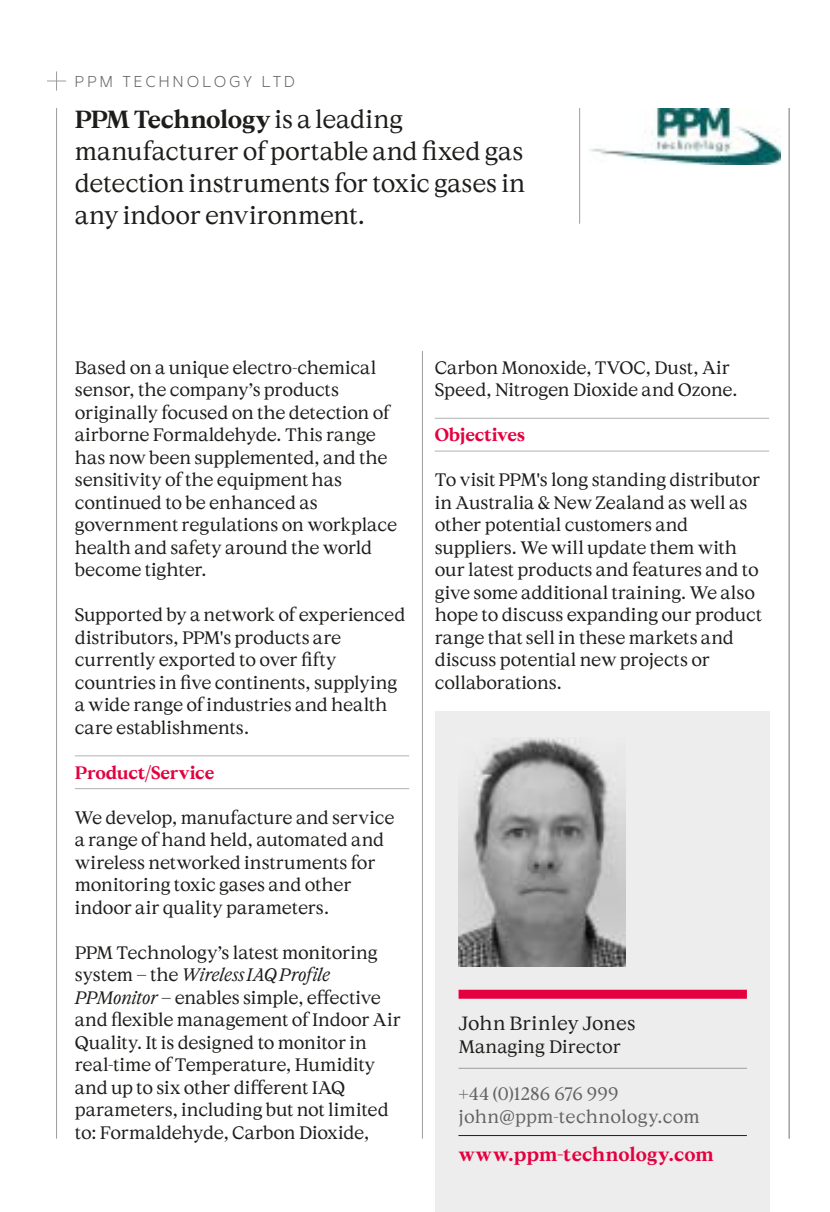
<style>
.page{position:relative;width:830px;height:1212px;background:#fff}
.page>*{position:absolute;margin:0;border:0;box-sizing:border-box;transform-origin:0 0}
.StandFirst_Serif_16_19pt{font:24.75px/31.9px "Wales Serif";letter-spacing:-.01em;color:#1d1d1b}
.URL{font:700 19.12px "Wales Serif";letter-spacing:.01em;color:#e4003f}
.StandFirst_Serif_16_19pt-2{font:19.12px "Wales Serif";color:#1d1d1b}
._02_Body{font:18px/22.5px "Wales Serif";letter-spacing:-.01em;color:#1d1d1b}
._02_Body-2{font:18px/22.9px "Wales Serif";letter-spacing:.01em;color:#646363}
._01_Red_Title_Line{font:700 18px "Wales Serif";letter-spacing:-.01em;color:#e4003f}
.Job_Title{font:18px "Wales Serif";color:#1d1d1b}
.t1{font:300 15.75px "Wales Sans Headline";letter-spacing:.215em;color:#646363}
.s1{font-weight:700}
.s2{font-style:italic}
</style>
<div class="page">
<hr style="left:75px;top:755px;width:334px;height:1px;background:#b3b2b2">
<hr style="left:75px;top:788px;width:334px;height:1px;background:#b3b2b2">
<hr style="left:434px;top:418px;width:334px;height:1px;background:#b3b2b2">
<hr style="left:434px;top:451px;width:334px;height:1px;background:#b3b2b2">
<div style="left:435px;top:711px;width:334px;height:501px;background:#ededed"></div>
<div style="left:458px;top:990px;width:288px;height:9px;background:#e4003f"></div>
<img style="left:458px;top:738px;width:167px;height:229px">
<hr style="left:458px;top:1068px;width:288px;height:1px;background:#9d9d9c">
<hr style="left:458px;top:1135px;width:288px;height:1px;background:#1d1d1b">
<hr style="left:422px;top:351px;width:1px;height:788px;background:#9d9d9c">
<hr style="left:56px;top:108px;width:1px;height:1031px;background:#9d9d9c">
<svg style="left:47px;top:71px;width:19px;height:20px"></svg>
<hr style="left:579px;top:108px;width:1px;height:116px;background:#9d9d9c">
<hr style="left:788px;top:108px;width:1px;height:1031px;background:#9d9d9c">
<img style="left:590px;top:108px;width:190px;height:56px">
<p class="t1" style="left:75px;top:71px;width:221px">PPM TECHNOLOGY LTD</p>
<p class="StandFirst_Serif_16_19pt" style="left:75px;top:103px;width:452px"><span class="s1">PPM Technology</span> is a leading manufacturer of portable and fixed gas detection instruments for toxic gases in any indoor environment.</p>
<p class="_02_Body" style="left:75px;top:356px;width:324px">Based on a unique electro-chemical sensor, the company’s products originally focused on the detection of airborne Formaldehyde. This range has now been supplemented, and the sensitivity of the equipment has continued to be enhanced as government regulations on workplace health and safety around the world become tighter.</p>
<p class="_02_Body" style="left:75px;top:603px;width:332px">Supported by a network of experienced distributors, PPM's products are currently exported to over fifty countries in five continents, supplying a wide range of industries and health care establishments.</p>
<p class="_01_Red_Title_Line" style="left:75px;top:761px;width:141px">Product/Service</p>
<p class="_02_Body" style="left:75px;top:806px;width:321px">We develop, manufacture and service a range of hand held, automated and wireless networked instruments for monitoring toxic gases and other indoor air quality parameters.</p>
<p class="_02_Body" style="left:75px;top:941px;width:327px">PPM Technology’s latest monitoring system – the <span class="s2">Wireless IAQ Profile PPMonitor</span> – enables simple, effective and flexible management of Indoor Air Quality. It is designed to monitor in real-time of Temperature, Humidity and up to six other different IAQ parameters, including but not limited to: Formaldehyde, Carbon Dioxide,</p>
<p class="_02_Body" style="left:434px;top:356px;width:304px">Carbon Monoxide, TVOC, Dust, Air<br>Speed, Nitrogen Dioxide and Ozone.</p>
<p class="_01_Red_Title_Line" style="left:434px;top:424px;width:92px">Objectives</p>
<p class="_02_Body" style="left:434px;top:468px;width:328px">To visit PPM's long standing distributor in Australia &amp; New Zealand as well as other potential customers and suppliers. We will update them with our latest products and features and to give some additional training. We also hope to discuss expanding our product range that sell in these markets and discuss potential new projects or collaborations.</p>
<p class="StandFirst_Serif_16_19pt-2" style="left:458px;top:1011px;width:179px">John Brinley Jones</p>
<p class="Job_Title" style="left:458px;top:1035px;width:164px">Managing Director</p>
<p class="_02_Body-2" style="left:458px;top:1081px;width:243px">+44 (0)1286 676 999 john@ppm-technology.com</p>
<p class="URL" style="left:458px;top:1143px;width:257px">www.ppm-technology.com</p>
</div>
